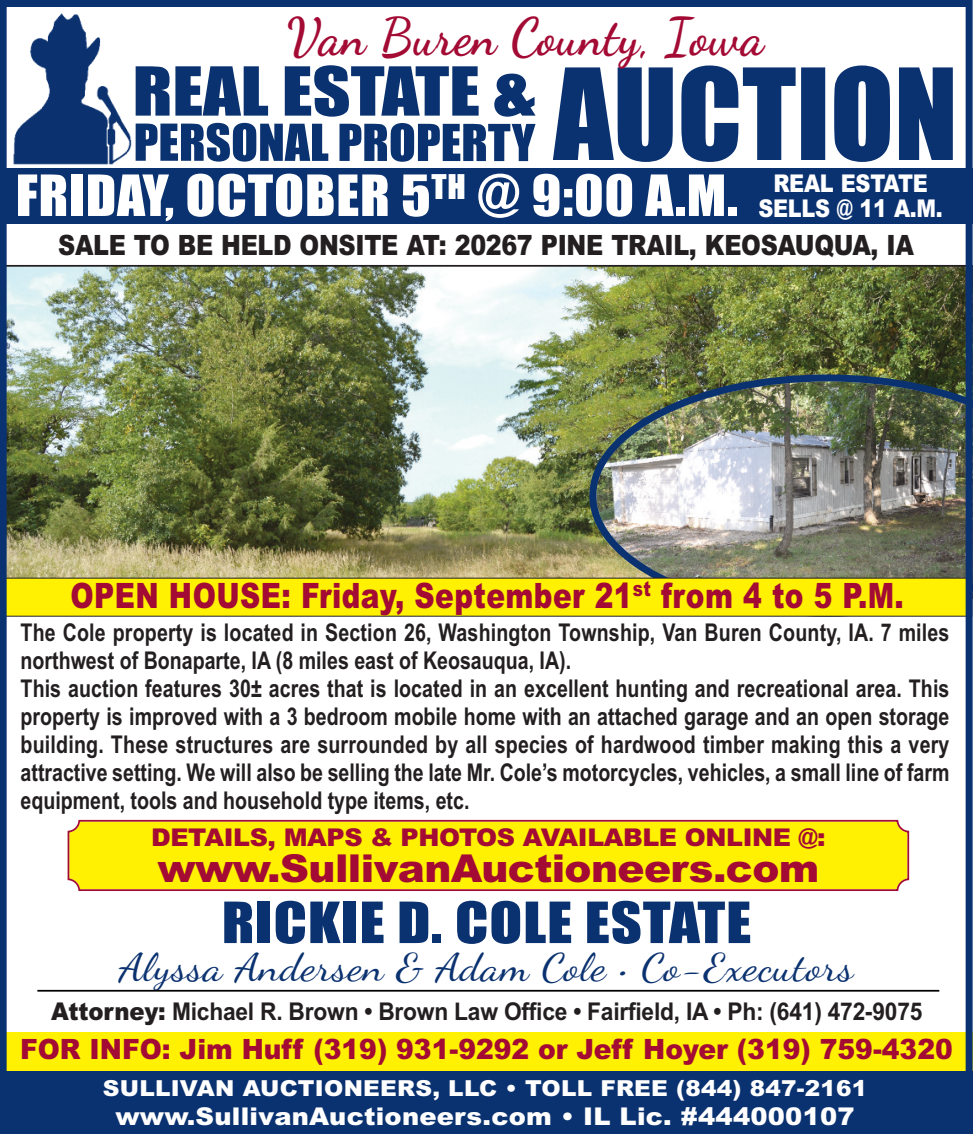
<style>
.page{position:relative;width:973px;height:1134px;background:#fff}
.page>*{position:absolute;margin:0;border:0;box-sizing:border-box;transform-origin:0 0}
.t1{font:52.5px "Impact";letter-spacing:.015em;color:#fff;scale:1.05 1}
.t2{font:700 52.5px "Dancing Script";letter-spacing:.015em;color:#a30a34;scale:.95 1}
.t3{font:52.5px "Impact";letter-spacing:.015em;color:#0b3270;scale:1.15 1}
.t4{font:38.5px "Dancing Script";letter-spacing:.015em;color:#0b3270;scale:1.13 1}
.t5{font:900 38.5px "Arial";letter-spacing:-.015em;color:#a30a34;scale:1.05 1}
.t6{font:900 35px "Arial";letter-spacing:.015em;color:#a30a34;scale:.8 1}
.t7{font:900 28px "Arial";color:#a30a34;scale:.95 1}
.t8{font:900 28px "Arial";letter-spacing:-.015em;color:#231f20;scale:.85 1}
.t9{font:700 24.5px/28px "Arial";color:#231f20;scale:.8 1}
.t10{font:700 24.5px "Arial";color:#231f20;scale:.93 1}
.t11{font:900 24.5px "Arial";letter-spacing:.01em;color:#fff;scale:1.05 1}
.t12{font:900 24.5px "Arial";letter-spacing:-.015em;color:#a30a34}
.t13{font:900 24.5px/25.2px "Arial";letter-spacing:-.015em;color:#fff;text-align:center;scale:.85 1}
.t14{font:900 22.05px "Arial";letter-spacing:.01em;color:#fff;scale:1.05 1}
.s1{font-weight:900}
</style>
<div class="page">
<img style="left:8px;top:265px;width:965px;height:313px">
<div style="left:0;top:1071px;width:973px;height:63px;background:#0b3270"></div>
<div style="left:0;top:1033px;width:973px;height:38px;background:#fff101"></div>
<div style="left:69px;top:822px;width:838px;height:67px;background:#fff101;border-radius:11px"></div>
<div style="left:68px;top:820px;width:841px;height:71px;border:4px solid #a30a34;border-radius:11px"></div>
<img style="left:13px;top:13px;width:119px;height:152px">
<hr style="left:37px;top:990px;width:902px;height:2px;background:#000">
<div style="left:0;top:168px;width:972px;height:56px;background:#0b3270"></div>
<svg style="left:136px;top:123px;width:399px;height:39px"></svg>
<svg style="left:136px;top:65px;width:399px;height:52px"></svg>
<svg style="left:553px;top:65px;width:399px;height:97px"></svg>
<img style="left:589px;top:374px;width:384px;height:243px">
<div style="left:2px;top:579px;width:969px;height:37px;background:#fff101"></div>
<div style="left:0;top:0;width:972px;height:1134px;border:7px solid #0b3270"></div>
<h1 class="t2" style="left:286px;top:4px;width:504px">Van Buren County, Iowa</h1>
<h1 class="t1" style="left:16px;top:167px;width:688px">FRIDAY, OCTOBER 5<sup>TH</sup> @ 9:00 A.M.</h1>
<p class="t13" style="left:758px;top:171px;width:218px">REAL ESTATE<br>SELLS @ 11 A.M.</p>
<p class="t8" style="left:58px;top:229px;width:1008px">SALE TO BE HELD ONSITE AT: 20267 PINE TRAIL, KEOSAUQUA, IA</p>
<h3 class="t6" style="left:70px;top:575px;width:1043px">OPEN HOUSE: Friday, September 21<sup>st</sup> from 4 to 5 P.M.</h3>
<p class="t9" style="left:21px;top:618px;width:1162px">The Cole property is located in Section 26, Washington Township, Van Buren County, IA. 7 miles northwest of Bonaparte, IA (8 miles east of Keosauqua, IA).<br>This auction features 30± acres that is located in an excellent hunting and recreational area. This property is improved with a 3 bedroom mobile home with an attached garage and an open storage building. These structures are surrounded by all species of hardwood timber making this a very attractive setting. We will also be selling the late Mr. Cole’s motorcycles, vehicles, a small line of farm equipment, tools and household type items, etc.</p>
<p class="t12" style="left:151px;top:823px;width:676px">DETAILS, MAPS &amp; PHOTOS AVAILABLE ONLINE @:</p>
<h2 class="t5" style="left:157px;top:846px;width:632px">www.SullivanAuctioneers.com</h2>
<h1 class="t3" style="left:222px;top:894px;width:462px">RICKIE D. COLE ESTATE</h1>
<h2 class="t4" style="left:119px;top:944px;width:651px">Alyssa Andersen &amp; Adam Cole • Co-Executors</h2>
<p class="t10" style="left:51px;top:997px;width:938px"><span class="s1">Attorney:</span> Michael R. Brown • Brown Law Office • Fairfield, IA • Ph: (641) 472-9075</p>
<p class="t7" style="left:20px;top:1033px;width:983px">FOR INFO: Jim Huff (319) 931-9292 or Jeff Hoyer (319) 759-4320</p>
<p class="t14" style="left:103px;top:1075px;width:729px">SULLIVAN AUCTIONEERS, LLC • TOLL FREE (844) 847-2161</p>
<p class="t11" style="left:115px;top:1102px;width:705px">www.SullivanAuctioneers.com • IL Lic. #444000107</p>
</div>
